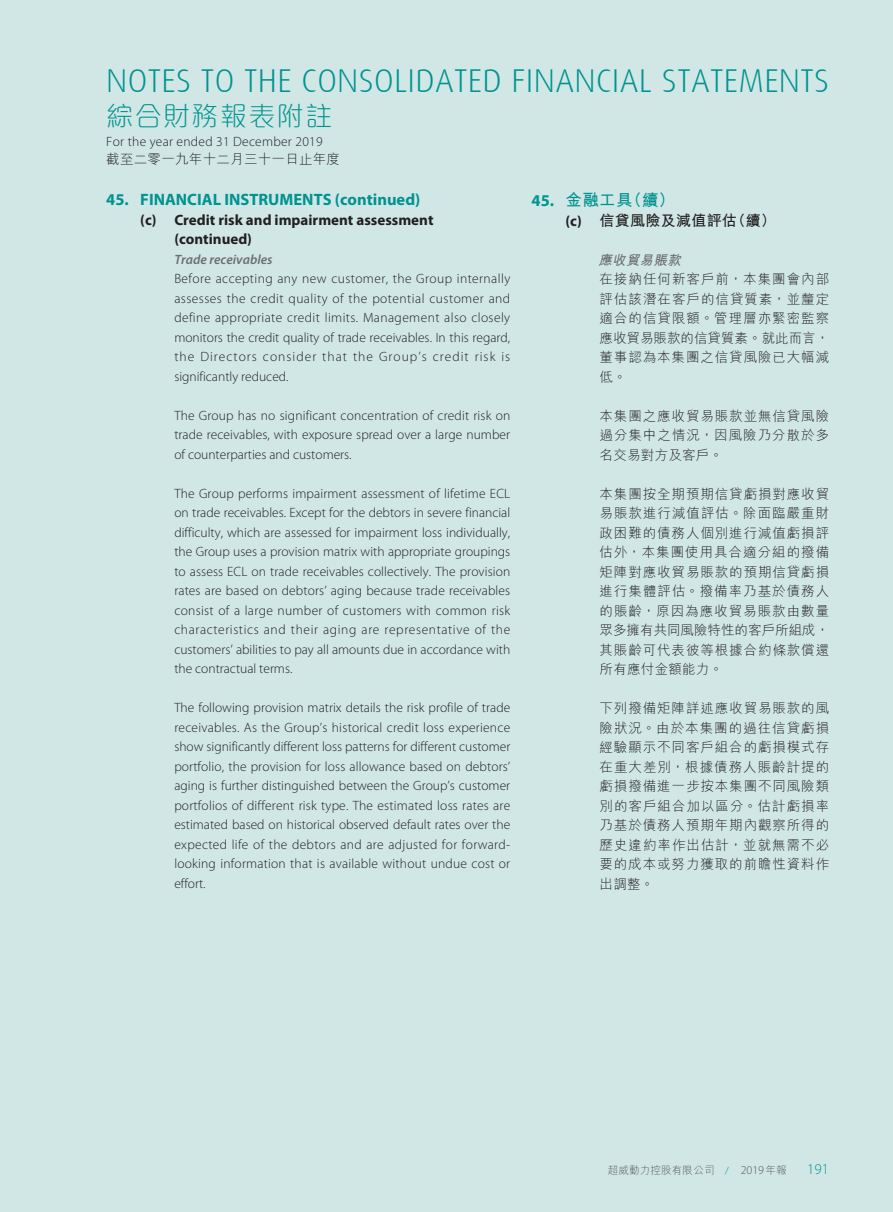
<style>
.page{position:relative;width:893px;height:1212px;background:#d0e7e6}
.page>*{position:absolute;margin:0;border:0;box-sizing:border-box;transform-origin:0 0}
.t1{font:300 33px "Dax";letter-spacing:.01em;color:#009390}
.t2{font:27px "M Elle HK Light E Ten B5 H";letter-spacing:.055em;color:#009390}
.t3{font:700 16.5px "Myriad Pro";color:#009390}
.t4{font:16.5px "M Hei HK Bold E Ten B5 H";color:#009390}
.t5{font:700 15px/19.5px "Myriad Pro";color:#231f20}
.t6{font:15px "M Hei HK Bold E Ten B5 H";letter-spacing:.02em;color:#231f20}
.t7{font:300 15px "Myriad Pro";color:#009390}
.t8{font:300 13.5px/19.5px "Myriad Pro";letter-spacing:.005em;color:#231f20;text-align:justify}
.t9{font:13.5px/19.5px "M Hei HK Light E Ten B5 H";letter-spacing:.065em;color:#231f20;text-align:justify}
.t10{font:13.5px "M Hei HK Light E Ten B5 H";letter-spacing:.02em;color:#231f20}
.t11{font:italic 600 13.5px "Myriad Pro";color:#6d6e70}
.t12{font:italic 13.5px "M Hei HK Bold E Ten B5 H";color:#6d6e70}
.t13{font:10.5px "M Hei HK Light E Ten B5 H";letter-spacing:.02em;color:#58595b}
.s1{font-family:"Myriad Pro";font-weight:700}
.s2{font-family:"Myriad Pro";font-weight:300;color:#009390}
.s3{font-family:"Myriad Pro";font-weight:300;font-size:12px}
</style>
<div class="page">
<h1 class="t1" style="left:106px;top:63px;width:724px">NOTES TO THE CONSOLIDATED FINANCIAL STATEMENTS</h1>
<h2 class="t2" style="left:106px;top:106px;width:228px">綜合財務報表附註</h2>
<p class="t8" style="left:106px;top:133px;width:218px">For the year ended 31 December 2019</p>
<p class="t10" style="left:106px;top:154px;width:235px">截至二零一九年十二月三十一日止年度</p>
<p class="t3" style="left:106px;top:193px;width:316px">45. FINANCIAL INSTRUMENTS (continued)</p>
<p class="t5" style="left:174px;top:211px;width:261px;text-indent:-34px">(c) Credit risk and impairment assessment (continued)</p>
<p class="t11" style="left:174px;top:254px;width:100px">Trade receivables</p>
<p class="t8" style="left:174px;top:270px;width:337px">Before accepting any new customer, the Group internally assesses the credit quality of the potential customer and define appropriate credit limits. Management also closely monitors the credit quality of trade receivables. In this regard, the Directors consider that the Group’s credit risk is significantly reduced.</p>
<p class="t8" style="left:174px;top:407px;width:337px">The Group has no significant concentration of credit risk on trade receivables, with exposure spread over a large number of counterparties and customers.</p>
<p class="t8" style="left:174px;top:485px;width:337px">The Group performs impairment assessment of lifetime ECL on trade receivables. Except for the debtors in severe financial difficulty, which are assessed for impairment loss individually, the Group uses a provision matrix with appropriate groupings to assess ECL on trade receivables collectively. The provision rates are based on debtors’ aging because trade receivables consist of a large number of customers with common risk characteristics and their aging are representative of the customers’ abilities to pay all amounts due in accordance with the contractual terms.</p>
<p class="t8" style="left:174px;top:699px;width:337px">The following provision matrix details the risk profile of trade receivables. As the Group’s historical credit loss experience show significantly different loss patterns for different customer portfolio, the provision for loss allowance based on debtors’ aging is further distinguished between the Group’s customer portfolios of different risk type. The estimated loss rates are estimated based on historical observed default rates over the expected life of the debtors and are adjusted for forward&shy;looking information that is available without undue cost or effort.</p>
<p class="t4" style="left:531px;top:194px;width:145px"><span class="s1">45.</span> 金融工具（續）</p>
<p class="t6" style="left:566px;top:214px;width:212px"><span class="s1">(c)</span> 信貸風險及減值評估（續）</p>
<p class="t12" style="left:598px;top:254px;width:87px">應收貿易賬款</p>
<p class="t9" style="left:600px;top:271px;width:231px">在接納任何新客戶前，本集團會內部評估該潛在客戶的信貸質素，並釐定適合的信貸限額。管理層亦緊密監察應收貿易賬款的信貸質素。就此而言，董事認為本集團之信貸風險已大幅減低。</p>
<p class="t9" style="left:600px;top:408px;width:231px">本集團之應收貿易賬款並無信貸風險過分集中之情況，因風險乃分散於多名交易對方及客戶。</p>
<p class="t9" style="left:600px;top:486px;width:231px">本集團按全期預期信貸虧損對應收貿易賬款進行減值評估。除面臨嚴重財政困難的債務人個別進行減值虧損評估外，本集團使用具合適分組的撥備矩陣對應收貿易賬款的預期信貸虧損進行集體評估。撥備率乃基於債務人的賬齡，原因為應收貿易賬款由數量眾多擁有共同風險特性的客戶所組成，其賬齡可代表彼等根據合約條款償還所有應付金額能力。</p>
<p class="t9" style="left:600px;top:700px;width:231px">下列撥備矩陣詳述應收貿易賬款的風險狀況。由於本集團的過往信貸虧損經驗顯示不同客戶組合的虧損模式存在重大差別，根據債務人賬齡計提的虧損撥備進一步按本集團不同風險類別的客戶組合加以區分。估計虧損率乃基於債務人預期年期內觀察所得的歷史違約率作出估計，並就無需不必要的成本或努力獲取的前瞻性資料作出調整。</p>
<p class="t13" style="left:608px;top:1166px;width:180px">超威動力控股有限公司 <span class="s2">/</span> <span class="s3">2019</span>年報</p>
<p class="t7" style="left:807px;top:1163px;width:23px">191</p>
</div>
